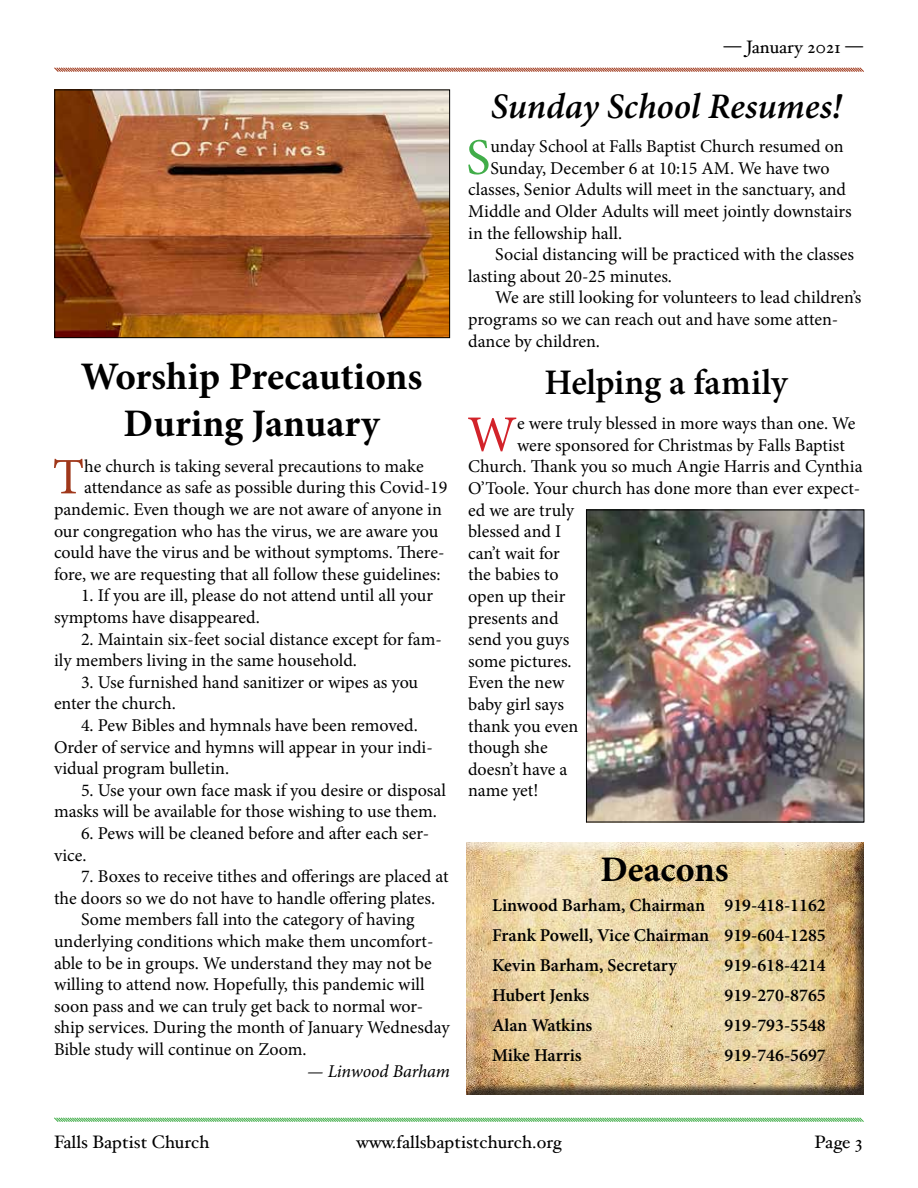
<style>
.page{position:relative;width:918px;height:1188px;background:#fff}
.page>*{position:absolute;margin:0;border:0;box-sizing:border-box;transform-origin:0 0}
.t1{font:51.3px "Minion Pro";color:#41ad49}
.t2{font:51.3px "Minion Pro";color:#9f371a}
.t3{font:51.3px "Minion Pro";color:#d2232a}
.t4{font:700 39px/46.8px "Minion Pro";letter-spacing:-.005em;color:#000;text-align:center}
.t5{font:italic 600 36px "Minion Pro";letter-spacing:-.005em;color:#000}
.t6{font:600 36px "Minion Pro";letter-spacing:-.01em;color:#000}
.t7{font:700 36px "Minion Pro";color:#000}
.t8{font:18px/21.6px "Minion Pro";letter-spacing:-.005em;color:#000}
.t9{font:600 18px/30px "Minion Pro";color:#000;text-align:justify}
.t10{font:18px "Hoefler Text";color:#000}
.t11{font:italic 18px "Minion Pro";letter-spacing:-.01em;color:#000}
</style>
<div class="page">
<svg style="left:54px;top:1117px;width:810px;height:5px"></svg>
<svg style="left:54px;top:67px;width:810px;height:5px"></svg>
<img style="left:56px;top:92px;width:392px;height:244px">
<div style="left:54px;top:90px;width:396px;height:248px;border:1px solid #000"></div>
<div style="left:466px;top:842px;width:399px;height:254px;background:#000;opacity:.75"></div>
<img style="left:588px;top:512px;width:274px;height:308px">
<div style="left:586px;top:510px;width:278px;height:312px;border:1px solid #000"></div>
<p class="t10" style="left:724px;top:36px;width:141px">— January 2021 —</p>
<h3 class="t5" style="left:491px;top:81px;width:352px">Sunday School Resumes!</h3>
<h2 class="t4" style="left:81px;top:353px;width:343px">Worship Precautions<br>During January</h2>
<h1 class="t2" style="left:53px;top:443px;width:33px">T</h1>
<p class="t8" style="left:84px;top:455px;width:341px">he church is taking several precautions to make</p>
<p class="t8" style="left:84px;top:477px;width:365px">attendance as safe as possible during this Covid-19</p>
<p class="t8" style="left:54px;top:499px;width:389px">pandemic. Even though we are not aware of anyone in</p>
<p class="t8" style="left:54px;top:520px;width:386px">our congregation who has the virus, we are aware you</p>
<p class="t8" style="left:54px;top:542px;width:392px">could have the virus and be without symptoms. There-</p>
<p class="t8" style="left:54px;top:563px;width:388px">fore, we are requesting that all follow these guidelines:</p>
<p class="t8" style="left:54px;top:585px;width:381px;text-indent:27px">1. If you are ill, please do not attend until all your symptoms have disappeared.</p>
<p class="t8" style="left:54px;top:628px;width:389px;text-indent:27px">2. Maintain six-feet social distance except for fam&shy;ily members living in the same household.</p>
<p class="t8" style="left:54px;top:671px;width:366px;text-indent:27px">3. Use furnished hand sanitizer or wipes as you enter the church.</p>
<p class="t8" style="left:54px;top:715px;width:380px;text-indent:27px">4. Pew Bibles and hymnals have been removed.<br>Order of service and hymns will appear in your indi&shy;vidual program bulletin.</p>
<p class="t8" style="left:54px;top:779px;width:394px;text-indent:27px">5. Use your own face mask if you desire or disposal masks will be available for those wishing to use them.</p>
<p class="t8" style="left:54px;top:823px;width:377px;text-indent:27px">6. Pews will be cleaned before and after each ser&shy;vice.</p>
<p class="t8" style="left:81px;top:866px;width:369px">7. Boxes to receive tithes and offerings are placed at</p>
<p class="t8" style="left:54px;top:887px;width:383px">the doors so we do not have to handle offering plates.</p>
<p class="t8" style="left:81px;top:909px;width:335px">Some members fall into the category of having</p>
<p class="t8" style="left:54px;top:931px;width:381px">underlying conditions which make them uncomfort-</p>
<p class="t8" style="left:54px;top:952px;width:379px">able to be in groups. We understand they may not be</p>
<p class="t8" style="left:54px;top:974px;width:372px">willing to attend now. Hopefully, this pandemic will</p>
<p class="t8" style="left:54px;top:995px;width:371px">soon pass and we can truly get back to normal wor-</p>
<p class="t8" style="left:54px;top:1017px;width:397px">ship services. During the month of January Wednesday</p>
<p class="t8" style="left:54px;top:1039px;width:254px">Bible study will continue on Zoom.</p>
<p class="t11" style="left:307px;top:1059px;width:144px">— Linwood Barham</p>
<h1 class="t1" style="left:466px;top:123px;width:26px">S</h1>
<p class="t8" style="left:490px;top:136px;width:355px">unday School at Falls Baptist Church resumed on</p>
<p class="t8" style="left:490px;top:157px;width:341px">Sunday, December 6 at 10:15 AM. We have two</p>
<p class="t8" style="left:468px;top:179px;width:379px">classes, Senior Adults will meet in the sanctuary, and</p>
<p class="t8" style="left:468px;top:201px;width:385px">Middle and Older Adults will meet jointly downstairs</p>
<p class="t8" style="left:468px;top:222px;width:155px">in the fellowship hall.</p>
<p class="t8" style="left:495px;top:244px;width:360px">Social distancing will be practiced with the classes</p>
<p class="t8" style="left:468px;top:265px;width:205px">lasting about 20-25 minutes.</p>
<p class="t8" style="left:495px;top:287px;width:368px">We are still looking for volunteers to lead children’s</p>
<p class="t8" style="left:468px;top:309px;width:371px">programs so we can reach out and have some atten-</p>
<p class="t8" style="left:468px;top:330px;width:133px">dance by children.</p>
<h3 class="t6" style="left:544px;top:358px;width:245px">Helping a family</h3>
<h1 class="t3" style="left:467px;top:400px;width:51px">W</h1>
<p class="t8" style="left:517px;top:413px;width:340px">e were truly blessed in more ways than one. We</p>
<p class="t8" style="left:517px;top:434px;width:329px">were sponsored for Christmas by Falls Baptist</p>
<p class="t8" style="left:468px;top:456px;width:396px">Church. Thank you so much Angie Harris and Cynthia</p>
<p class="t8" style="left:468px;top:478px;width:394px">O’Toole. Your church has done more than ever expect-</p>
<p class="t8" style="left:468px;top:499px;width:107px">ed we are truly</p>
<p class="t8" style="left:468px;top:521px;width:95px">blessed and I</p>
<p class="t8" style="left:468px;top:542px;width:93px">can’t wait for</p>
<p class="t8" style="left:468px;top:564px;width:92px">the babies to</p>
<p class="t8" style="left:468px;top:586px;width:99px">open up their</p>
<p class="t8" style="left:468px;top:607px;width:92px">presents and</p>
<p class="t8" style="left:468px;top:629px;width:103px">send you guys</p>
<p class="t8" style="left:468px;top:650px;width:105px">some pictures.</p>
<p class="t8" style="left:468px;top:672px;width:98px">Even the new</p>
<p class="t8" style="left:468px;top:694px;width:97px">baby girl says</p>
<p class="t8" style="left:468px;top:715px;width:112px">thank you even</p>
<p class="t8" style="left:468px;top:737px;width:81px">though she</p>
<p class="t8" style="left:468px;top:758px;width:101px">doesn’t have a</p>
<p class="t8" style="left:468px;top:780px;width:72px">name yet!</p>
<h3 class="t7" style="left:600px;top:844px;width:130px">Deacons</h3>
<p class="t9" style="left:492px;top:890px;width:335px">Linwood Barham, Chairman 919-418-1162<br>Frank Powell, Vice Chairman 919-604-1285<br>Kevin Barham, Secretary</p>
<p class="t9" style="left:725px;top:950px;width:103px">919-618-4214</p>
<p class="t9" style="left:492px;top:980px;width:99px">Hubert Jenks</p>
<p class="t9" style="left:725px;top:980px;width:103px">919-270-8765</p>
<p class="t9" style="left:492px;top:1010px;width:102px">Alan Watkins</p>
<p class="t9" style="left:725px;top:1010px;width:103px">919-793-5548</p>
<p class="t9" style="left:492px;top:1040px;width:91px">Mike Harris</p>
<p class="t9" style="left:725px;top:1040px;width:103px">919-746-5697</p>
<p class="t10" style="left:54px;top:1131px;width:157px">Falls Baptist Church</p>
<p class="t10" style="left:356px;top:1131px;width:207px">www.fallsbaptistchurch.org</p>
<p class="t10" style="left:815px;top:1131px;width:49px">Page 3</p>
</div>
